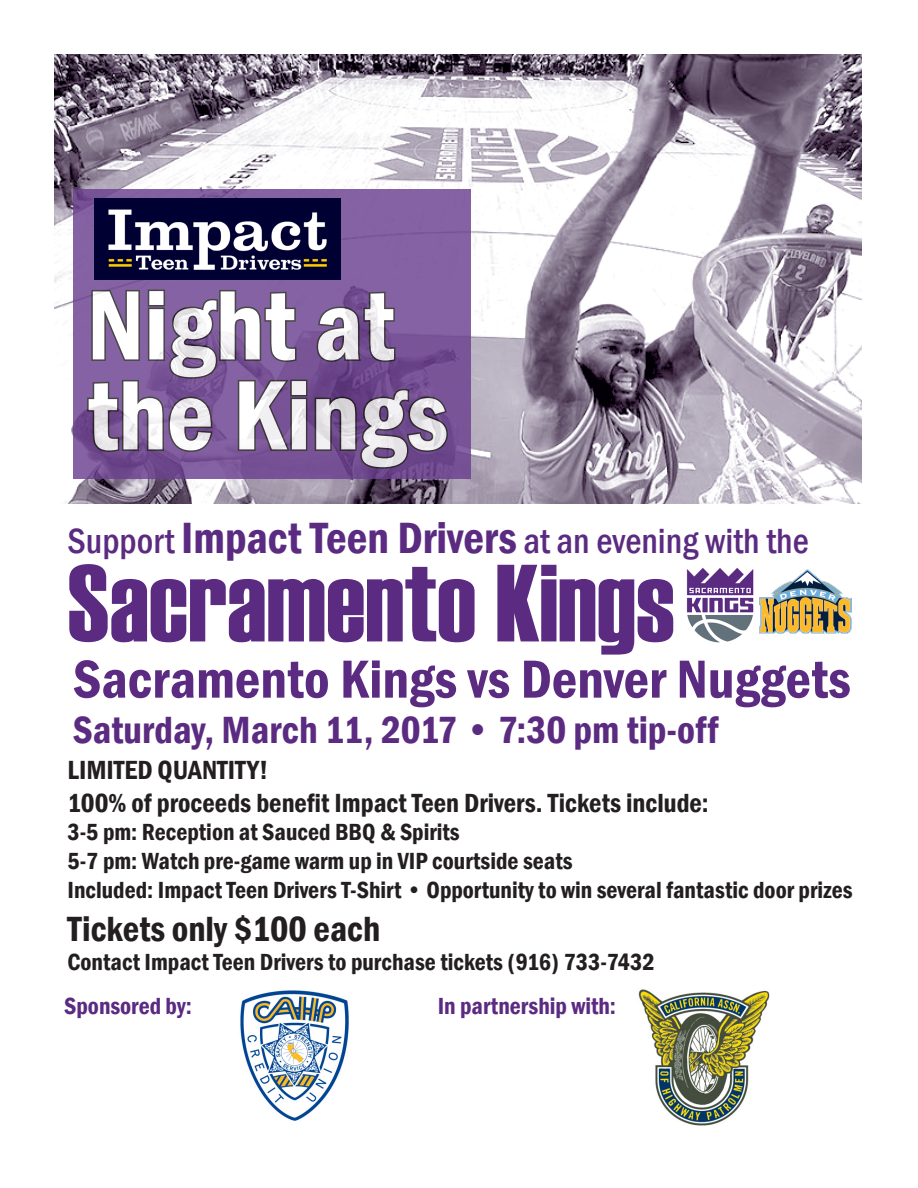
<style>
.page{position:relative;width:918px;height:1188px;background:#fff}
.page>*{position:absolute;margin:0;border:0;box-sizing:border-box;transform-origin:0 0}
.t1{font:109.5px "Haettenschweiler";color:#5b2b82}
.t2{font:600 condensed 102px/90px "Franklin Gothic";color:#fff}
.t3{font:600 condensed 55.5px "Franklin Gothic";color:#5b2b82}
.t4{font:600 condensed 39px "Franklin Gothic";color:#5b2b82}
.t5{font:500 condensed 36px "Franklin Gothic";color:#5b2b82}
.t6{font:600 condensed 36px "Franklin Gothic";color:#231f20}
.t7{font:600 condensed 27px "Franklin Gothic";color:#231f20}
.t8{font:600 condensed 24px "Franklin Gothic";color:#231f20}
.t9{font:600 condensed 24px "Franklin Gothic";color:#5b2b82}
.s1{font-weight:600;font-size:45px}
</style>
<div class="page">
<img style="left:54px;top:54px;width:808px;height:449px">
<svg style="left:73px;top:189px;width:398px;height:289px;background:#7f5c9d"></svg>
<svg style="left:86px;top:288px;width:363px;height:182px;background:#6e5087"></svg>
<img style="left:638px;top:989px;width:132px;height:137px">
<img style="left:94px;top:199px;width:246px;height:81px">
<img style="left:240px;top:990px;width:109px;height:131px">
<img style="left:686px;top:567px;width:68px;height:76px">
<img style="left:759px;top:569px;width:93px;height:64px">
<h2 class="t2" style="left:87px;top:279px;width:363px">Night at the Kings</h2>
<p class="t5" style="left:68px;top:518px;width:743px">Support <span class="s1">Impact Teen Drivers</span> at an evening with the</p>
<p class="t1" style="left:68px;top:529px;width:609px">Sacramento Kings</p>
<p class="t3" style="left:73px;top:642px;width:779px">Sacramento Kings vs Denver Nuggets</p>
<p class="t4" style="left:73px;top:704px;width:647px">Saturday, March 11, 2017 • 7:30 pm tip-off</p>
<p class="t7" style="left:68px;top:752px;width:202px">LIMITED QUANTITY!</p>
<p class="t7" style="left:68px;top:785px;width:643px">100% of proceeds benefit Impact Teen Drivers. Tickets include:</p>
<p class="t8" style="left:68px;top:816px;width:394px">3-5 pm: Reception at Sauced BBQ &amp; Spirits</p>
<p class="t8" style="left:68px;top:845px;width:507px">5-7 pm: Watch pre-game warm up in VIP courtside seats</p>
<p class="t8" style="left:68px;top:874px;width:787px">Included: Impact Teen Drivers T-Shirt • Opportunity to win several fantastic door prizes</p>
<p class="t6" style="left:68px;top:905px;width:314px">Tickets only $100 each</p>
<p class="t8" style="left:68px;top:946px;width:589px">Contact Impact Teen Drivers to purchase tickets (916) 733-7432</p>
<p class="t9" style="left:64px;top:990px;width:129px">Sponsored by:</p>
<p class="t9" style="left:438px;top:990px;width:180px">In partnership with:</p>
</div>
